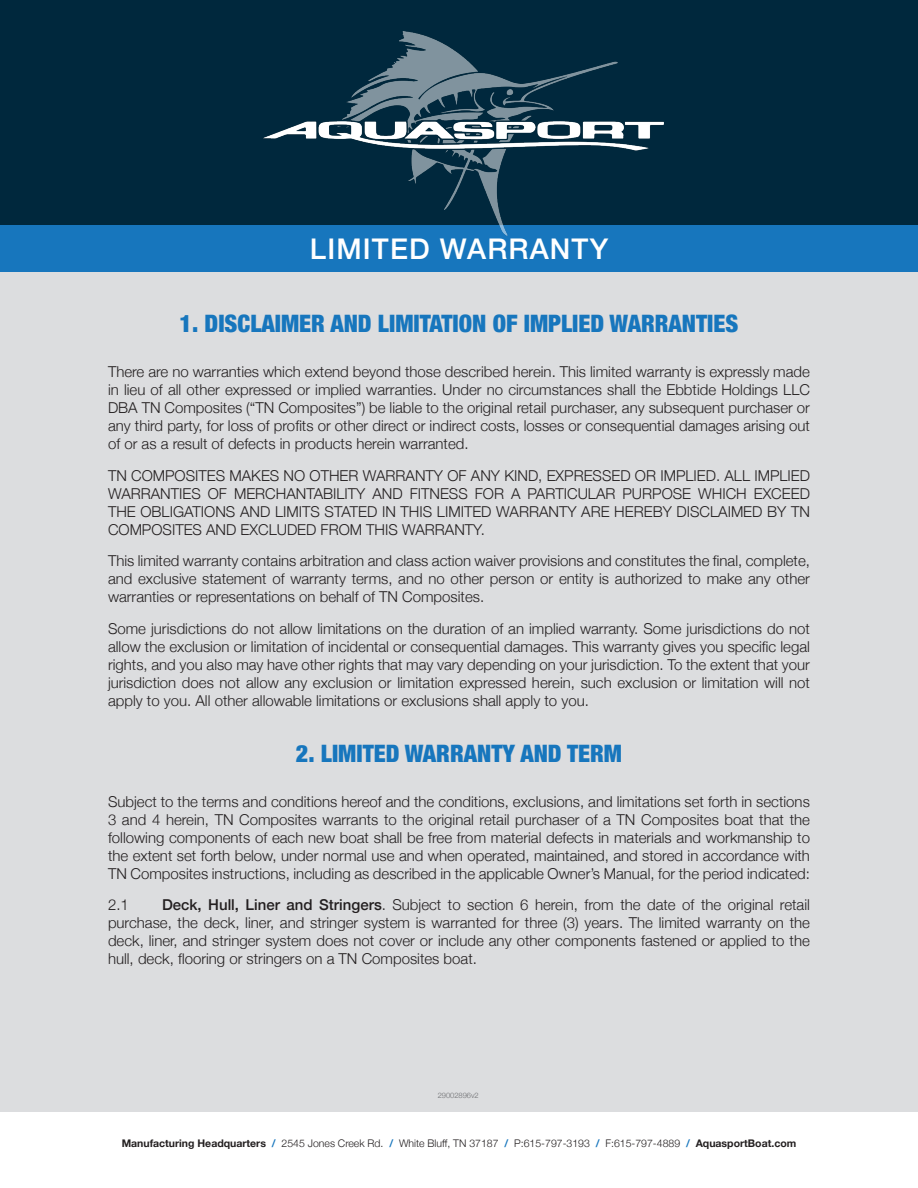
<style>
.page{position:relative;width:918px;height:1188px;background:#fff}
.page>*{position:absolute;margin:0;border:0;box-sizing:border-box;transform-origin:0 0}
.t1{font:500 28.5px "Helvetica Neue";letter-spacing:.04em;color:#fff}
.t2{font:900 condensed 24px "Helvetica Neue";color:#1776bd}
.t3{font:300 15px/18px "Helvetica Neue";color:#231f20;text-align:justify}
.t4{font:300 10.5px "Helvetica Neue";color:#231f20}
.t5{font:300 9px "Helvetica Neue";color:#76787b}
.t6{font:300 7.5px "Helvetica Neue";color:#6c6d70}
.s1{font-weight:500}
.s2{font-weight:700}
.s3{font-weight:700;color:#1776bd}
</style>
<div class="page">
<div style="left:0;top:219px;width:918px;height:893px;background:#dcdddf"></div>
<div style="left:0;top:0;width:918px;height:271px;background:#00283d"></div>
<div style="left:0;top:225px;width:918px;height:46px;background:#1776bd"></div>
<img style="left:264px;top:31px;width:400px;height:204px">
<h1 class="t1" style="left:310px;top:225px;width:300px">LIMITED WARRANTY</h1>
<p class="t2" style="left:180px;top:304px;width:560px">1. DISCLAIMER AND LIMITATION OF IMPLIED WARRANTIES</p>
<p class="t3" style="left:108px;top:362px;width:703px">There are no warranties which extend beyond those described herein. This limited warranty is expressly made in lieu of all other expressed or implied warranties. Under no circumstances shall the Ebbtide Holdings LLC DBA TN Composites (“TN Composites”) be liable to the original retail purchaser, any subsequent purchaser or any third party, for loss of profits or other direct or indirect costs, losses or consequential damages arising out of or as a result of defects in products herein warranted.</p>
<p class="t3" style="left:108px;top:465px;width:704px">TN COMPOSITES MAKES NO OTHER WARRANTY OF ANY KIND, EXPRESSED OR IMPLIED. ALL IMPLIED WARRANTIES OF MERCHANTABILITY AND FITNESS FOR A PARTICULAR PURPOSE WHICH EXCEED THE OBLIGATIONS AND LIMITS STATED IN THIS LIMITED WARRANTY ARE HEREBY DISCLAIMED BY TN COMPOSITES AND EXCLUDED FROM THIS WARRANTY.</p>
<p class="t3" style="left:108px;top:551px;width:704px">This limited warranty contains arbitration and class action waiver provisions and constitutes the final, complete, and exclusive statement of warranty terms, and no other person or entity is authorized to make any other warranties or representations on behalf of TN Composites.</p>
<p class="t3" style="left:108px;top:618px;width:704px">Some jurisdictions do not allow limitations on the duration of an implied warranty. Some jurisdictions do not allow the exclusion or limitation of incidental or consequential damages. This warranty gives you specific legal rights, and you also may have other rights that may vary depending on your jurisdiction. To the extent that your jurisdiction does not allow any exclusion or limitation expressed herein, such exclusion or limitation will not apply to you. All other allowable limitations or exclusions shall apply to you.</p>
<p class="t2" style="left:296px;top:733px;width:328px">2. LIMITED WARRANTY AND TERM</p>
<p class="t3" style="left:108px;top:791px;width:704px">Subject to the terms and conditions hereof and the conditions, exclusions, and limitations set forth in sections 3 and 4 herein, TN Composites warrants to the original retail purchaser of a TN Composites boat that the following components of each new boat shall be free from material defects in materials and workmanship to the extent set forth below, under normal use and when operated, maintained, and stored in accordance with TN Composites instructions, including as described in the applicable Owner’s Manual, for the period indicated:</p>
<p class="t3" style="left:108px;top:895px;width:22px">2.1</p>
<p class="t3" style="left:108px;top:895px;width:703px;text-indent:54px"><span class="s1">Deck, Hull, Liner and Stringers</span>. Subject to section 6 herein, from the date of the original retail purchase, the deck, liner, and stringer system is warranted for three (3) years. The limited warranty on the deck, liner, and stringer system does not cover or include any other components fastened or applied to the hull, deck, flooring or stringers on a TN Composites boat.</p>
<p class="t6" style="left:438px;top:1089px;width:43px">29002896v2</p>
<p class="t5" style="left:432px;top:1089px;width:56px">117322898v1</p>
<p class="t4" style="left:122px;top:1135px;width:676px"><span class="s2">Manufacturing Headquarters</span> <span class="s3">/</span> 2545 Jones Creek Rd. <span class="s3">/</span> White Bluff, TN 37187 <span class="s3">/</span> P:615-797-3193 <span class="s3">/</span> F:615-797-4889 <span class="s3">/</span> <span class="s2">AquasportBoat.com</span></p>
</div>
